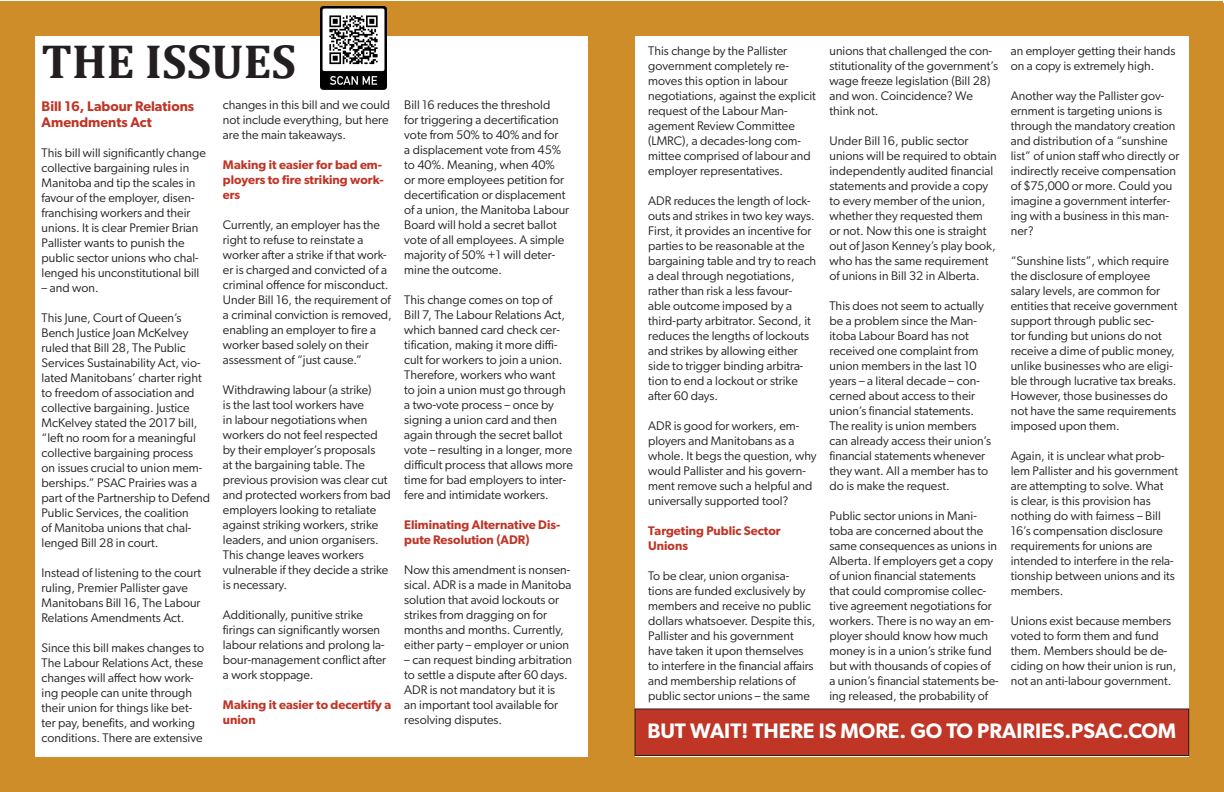
<style>
.page{position:relative;width:1224px;height:792px;background:#fff}
.page>*{position:absolute;margin:0;border:0;box-sizing:border-box;transform-origin:0 0}
.t1{font:700 48px "Cambria";color:#231f20}
.t2{font:600 21px "Gibson";color:#fff}
.t3{font:600 14px/16.8px "Gibson";color:#bf3526}
.t4{font:12.5px/15px "Gibson";color:#231f20}
.t5{font:600 12.5px/15px "Gibson";color:#bf3526}
</style>
<div class="page">
<div style="left:0;top:1px;width:1223px;height:35px;background:#cf8d29"></div>
<div style="left:0;top:757px;width:1223px;height:35px;background:#cf8d29"></div>
<div style="left:588px;top:1px;width:47px;height:791px;background:#cf8d29"></div>
<div style="left:0;top:1px;width:35px;height:791px;background:#cf8d29"></div>
<div style="left:1189px;top:3px;width:34px;height:789px;background:#cf8d29"></div>
<div style="left:635px;top:709px;width:554px;height:47px;background:#bf3526"></div>
<div style="left:635px;top:708px;width:554px;height:48px;border:1px solid #231f20"></div>
<img style="left:320px;top:7px;width:67px;height:83px">
<p class="t1" style="left:42px;top:28px;width:256px">THE ISSUES</p>
<p class="t3" style="left:42px;top:97px;width:154px">Bill 16, Labour Relations<br>Amendments Act</p>
<p class="t4" style="left:42px;top:145px;width:166px">This bill will significantly change collective bargaining rules in<br>Manitoba and tip the scales in favour of the employer, disen&shy;franchising workers and their unions. It is clear Premier Brian<br>Pallister wants to punish the public sector unions who chal&shy;lenged his unconstitutional bill</p>
<p class="t4" style="left:42px;top:280px;width:59px">– and won.</p>
<p class="t4" style="left:42px;top:310px;width:170px">This June, Court of Queen’s<br>Bench Justice Joan McKelvey ruled that Bill 28, The Public<br>Services Sustainability Act, vio&shy;lated Manitobans’ charter right to freedom of association and collective bargaining. Justice<br>McKelvey stated the 2017 bill, “left no room for a meaningful collective bargaining process<br>on issues crucial to union mem&shy;berships.” PSAC Prairies was a part of the Partnership to Defend<br>Public Services, the coalition<br>of Manitoba unions that chal&shy;lenged Bill 28 in court.</p>
<p class="t4" style="left:42px;top:565px;width:161px">Instead of listening to the court ruling, Premier Pallister gave<br>Manitobans Bill 16, The Labour<br>Relations Amendments Act.</p>
<p class="t4" style="left:42px;top:640px;width:164px">Since this bill makes changes to<br>The Labour Relations Act, these changes will affect how work&shy;ing people can unite through their union for things like bet&shy;ter pay, benefits, and working conditions. There are extensive</p>
<p class="t4" style="left:223px;top:97px;width:169px">changes in this bill and we could not include everything, but here are the main takeaways.</p>
<p class="t5" style="left:223px;top:157px;width:162px">Making it easier for bad em&shy;ployers to fire striking work&shy;ers</p>
<p class="t4" style="left:223px;top:217px;width:171px">Currently, an employer has the right to refuse to reinstate a worker after a strike if that work&shy;er is charged and convicted of a criminal offence for misconduct.<br>Under Bill 16, the requirement of a criminal conviction is removed, enabling an employer to fire a worker based solely on their assessment of “just cause.”</p>
<p class="t4" style="left:223px;top:382px;width:169px">Withdrawing labour (a strike)<br>is the last tool workers have<br>in labour negotiations when workers do not feel respected by their employer’s proposals<br>at the bargaining table. The previous provision was clear cut and protected workers from bad employers looking to retaliate against striking workers, strike leaders, and union organisers.<br>This change leaves workers vulnerable if they decide a strike is necessary.</p>
<p class="t4" style="left:223px;top:607px;width:165px">Additionally, punitive strike firings can significantly worsen labour relations and prolong la&shy;bour-management conflict after a work stoppage.</p>
<p class="t5" style="left:223px;top:697px;width:170px">Making it easier to decertify a union</p>
<p class="t4" style="left:404px;top:97px;width:166px">Bill 16 reduces the threshold<br>for triggering a decertification vote from 50% to 40% and for<br>a displacement vote from 45% to 40%. Meaning, when 40%<br>or more employees petition for decertification or displacement of a union, the Manitoba Labour<br>Board will hold a secret ballot vote of all employees. A simple majority of 50% +1 will deter&shy;mine the outcome.</p>
<p class="t4" style="left:404px;top:292px;width:170px">This change comes on top of<br>Bill 7, The Labour Relations Act, which banned card check cer&shy;tification, making it more diffi&shy;cult for workers to join a union.<br>Therefore, workers who want<br>to join a union must go through a two-vote process – once by signing a union card and then again through the secret ballot vote – resulting in a longer, more difficult process that allows more time for bad employers to inter&shy;fere and intimidate workers.</p>
<p class="t5" style="left:404px;top:517px;width:158px">Eliminating Alternative Dis&shy;pute Resolution (ADR)</p>
<p class="t4" style="left:404px;top:562px;width:169px">Now this amendment is nonsen&shy;sical. ADR is a made in Manitoba solution that avoid lockouts or strikes from dragging on for months and months. Currently, either party – employer or union</p>
<p class="t4" style="left:404px;top:652px;width:169px">– can request binding arbitration to settle a dispute after 60 days.<br>ADR is not mandatory but it is<br>an important tool available for resolving disputes.</p>
<p class="t4" style="left:648px;top:43px;width:169px">This change by the Pallister government completely re&shy;moves this option in labour negotiations, against the explicit request of the Labour Man&shy;agement Review Committee (LMRC), a decades-long com&shy;mittee comprised of labour and employer representatives.</p>
<p class="t4" style="left:648px;top:193px;width:170px">ADR reduces the length of lock&shy;outs and strikes in two key ways.<br>First, it provides an incentive for parties to be reasonable at the bargaining table and try to reach a deal through negotiations, rather than risk a less favour&shy;able outcome imposed by a third-party arbitrator. Second, it reduces the lengths of lockouts and strikes by allowing either side to trigger binding arbitra&shy;tion to end a lockout or strike after 60 days.</p>
<p class="t4" style="left:648px;top:418px;width:170px">ADR is good for workers, em&shy;ployers and Manitobans as a whole. It begs the question, why would Pallister and his govern&shy;ment remove such a helpful and universally supported tool?</p>
<p class="t5" style="left:648px;top:523px;width:134px">Targeting Public Sector<br>Unions</p>
<p class="t4" style="left:648px;top:568px;width:169px">To be clear, union organisa&shy;tions are funded exclusively by members and receive no public dollars whatsoever. Despite this,<br>Pallister and his government have taken it upon themselves to interfere in the financial affairs and membership relations of public sector unions – the same</p>
<p class="t4" style="left:1011px;top:43px;width:166px">an employer getting their hands on a copy is extremely high.</p>
<p class="t4" style="left:1011px;top:88px;width:170px">Another way the Pallister gov&shy;ernment is targeting unions is through the mandatory creation and distribution of a “sunshine list” of union staff who directly or indirectly receive compensation of $75,000 or more. Could you imagine a government interfer&shy;ing with a business in this man&shy;ner?</p>
<p class="t4" style="left:1011px;top:253px;width:168px">“Sunshine lists”, which require the disclosure of employee salary levels, are common for entities that receive government support through public sec-<br>tor funding but unions do not receive a dime of public money, unlike businesses who are eligi&shy;ble through lucrative tax breaks.<br>However, those businesses do not have the same requirements imposed upon them.</p>
<p class="t4" style="left:1011px;top:448px;width:169px">Again, it is unclear what prob&shy;lem Pallister and his government are attempting to solve. What<br>is clear, is this provision has nothing do with fairness – Bill<br>16’s compensation disclosure requirements for unions are intended to interfere in the rela&shy;tionship between unions and its members.</p>
<p class="t4" style="left:1011px;top:613px;width:167px">Unions exist because members voted to form them and fund them. Members should be de&shy;ciding on how their union is run, not an anti-labour government.</p>
<p class="t2" style="left:647px;top:718px;width:530px">BUT WAIT! THERE IS MORE. GO TO PRAIRIES.PSAC.COM</p>
<p class="t4" style="left:830px;top:43px;width:170px">unions that challenged the con&shy;stitutionality of the government’s wage freeze legislation (Bill 28) and won. Coincidence? We think not.</p>
<p class="t4" style="left:830px;top:133px;width:169px">Under Bill 16, public sector unions will be required to obtain independently audited financial statements and provide a copy to every member of the union, whether they requested them or not. Now this one is straight out of Jason Kenney’s play book, who has the same requirement of unions in Bill 32 in Alberta.</p>
<p class="t4" style="left:830px;top:298px;width:163px">This does not seem to actually be a problem since the Man&shy;itoba Labour Board has not received one complaint from union members in the last 10 years – a literal decade – con&shy;cerned about access to their union’s financial statements.<br>The reality is union members can already access their union’s financial statements whenever they want. All a member has to do is make the request.</p>
<p class="t4" style="left:830px;top:508px;width:171px">Public sector unions in Mani&shy;toba are concerned about the same consequences as unions in<br>Alberta. If employers get a copy of union financial statements that could compromise collec&shy;tive agreement negotiations for workers. There is no way an em&shy;ployer should know how much money is in a union’s strike fund but with thousands of copies of a union’s financial statements be&shy;ing released, the probability of</p>
</div>
